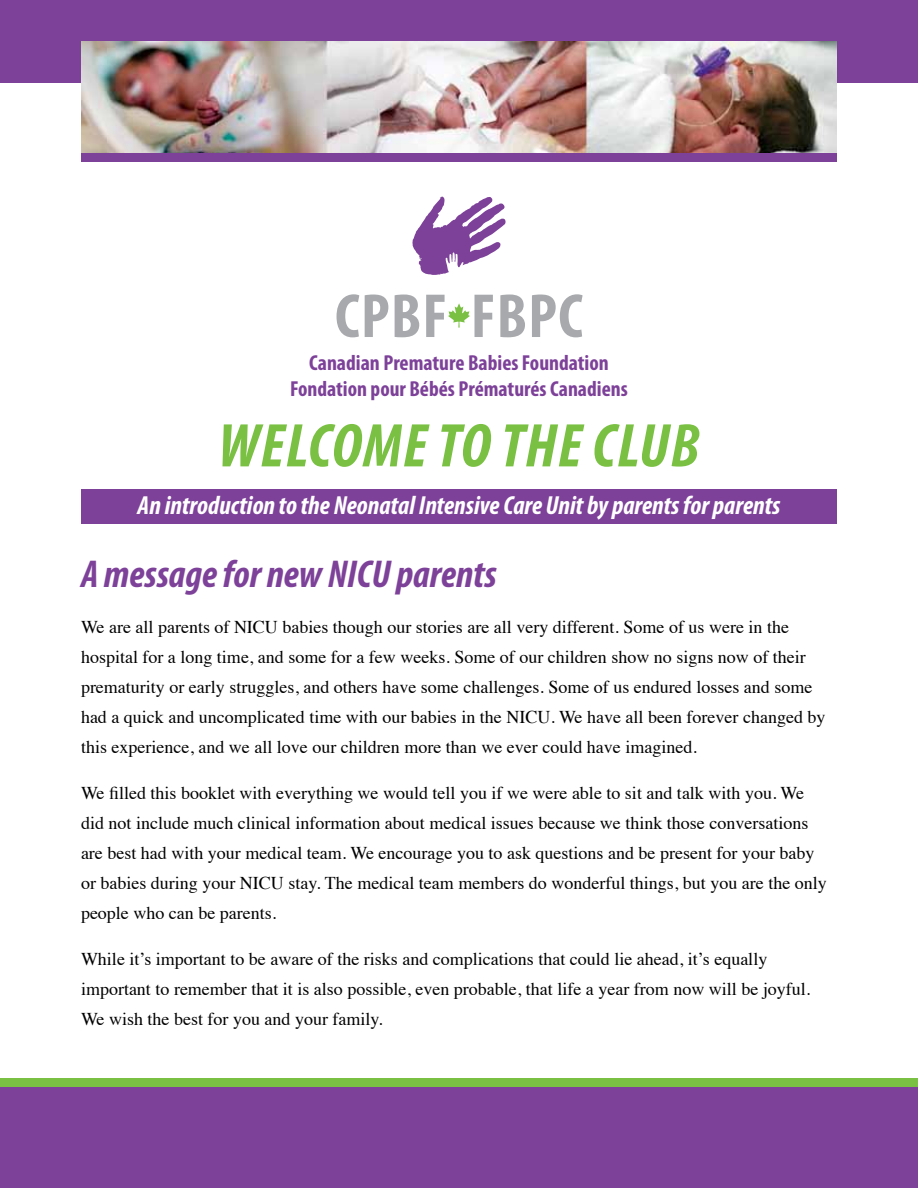
<style>
.page{position:relative;width:918px;height:1188px;background:#fff}
.page>*{position:absolute;margin:0;border:0;box-sizing:border-box;transform-origin:0 0}
.t1{font:700 condensed 62.7px "Myriad Pro";letter-spacing:.02em;color:#a7a9ac}
.t2{font:italic 700 condensed 62.25px "Myriad Pro";letter-spacing:.02em;color:#7ac143}
.t3{font:italic 700 condensed 39px "Myriad Pro";color:#7d4199}
.t4{font:italic 700 condensed 26.25px "Myriad Pro";color:#fff}
.t5{font:700 condensed 21.75px/26.1px "Myriad Pro";color:#7d4199;text-align:center}
.t6{font:18px/30px "Times";color:#000}
</style>
<div class="page">
<div style="left:0;top:0;width:918px;height:82px;background:#7d4199"></div>
<div style="left:0;top:1082px;width:918px;height:106px;background:#7d4199"></div>
<div style="left:0;top:1078px;width:918px;height:8px;background:#7ac143"></div>
<div style="left:81px;top:489px;width:756px;height:35px;background:#7d4199"></div>
<img style="left:81px;top:41px;width:756px;height:112px">
<svg style="left:412px;top:196px;width:94px;height:79px"></svg>
<svg style="left:448px;top:303px;width:22px;height:25px"></svg>
<div style="left:81px;top:153px;width:756px;height:9px;background:#7d4199"></div>
<h1 class="t1" style="left:335px;top:277px;width:250px">CPBF FBPC</h1>
<p class="t5" style="left:290px;top:349px;width:339px">Canadian Premature Babies Foundation<br>Fondation pour Bébés Prématurés Canadiens</p>
<h2 class="t2" style="left:218px;top:407px;width:483px">Welcome to the Club</h2>
<h3 class="t4" style="left:138px;top:489px;width:644px">An introduction to the Neonatal Intensive Care Unit by parents for parents</h3>
<h3 class="t3" style="left:81px;top:549px;width:417px">A message for new NICU parents</h3>
<p class="t6" style="left:81px;top:610px;width:746px">We are all parents of NICU babies though our stories are all very different. Some of us were in the hospital for a long time, and some for a few weeks. Some of our children show no signs now of their prematurity or early struggles, and others have some challenges. Some of us endured losses and some had a quick and uncomplicated time with our babies in the NICU. We have all been forever changed by this experience, and we all love our children more than we ever could have imagined.</p>
<p class="t6" style="left:81px;top:777px;width:747px">We filled this booklet with everything we would tell you if we were able to sit and talk with you. We did not include much clinical information about medical issues because we think those conversations are best had with your medical team. We encourage you to ask questions and be present for your baby or babies during your NICU stay. The medical team members do wonderful things, but you are the only people who can be parents.</p>
<p class="t6" style="left:81px;top:943px;width:731px">While it’s important to be aware of the risks and complications that could lie ahead, it’s equally important to remember that it is also possible, even probable, that life a year from now will be joyful.<br>We wish the best for you and your family.</p>
</div>
